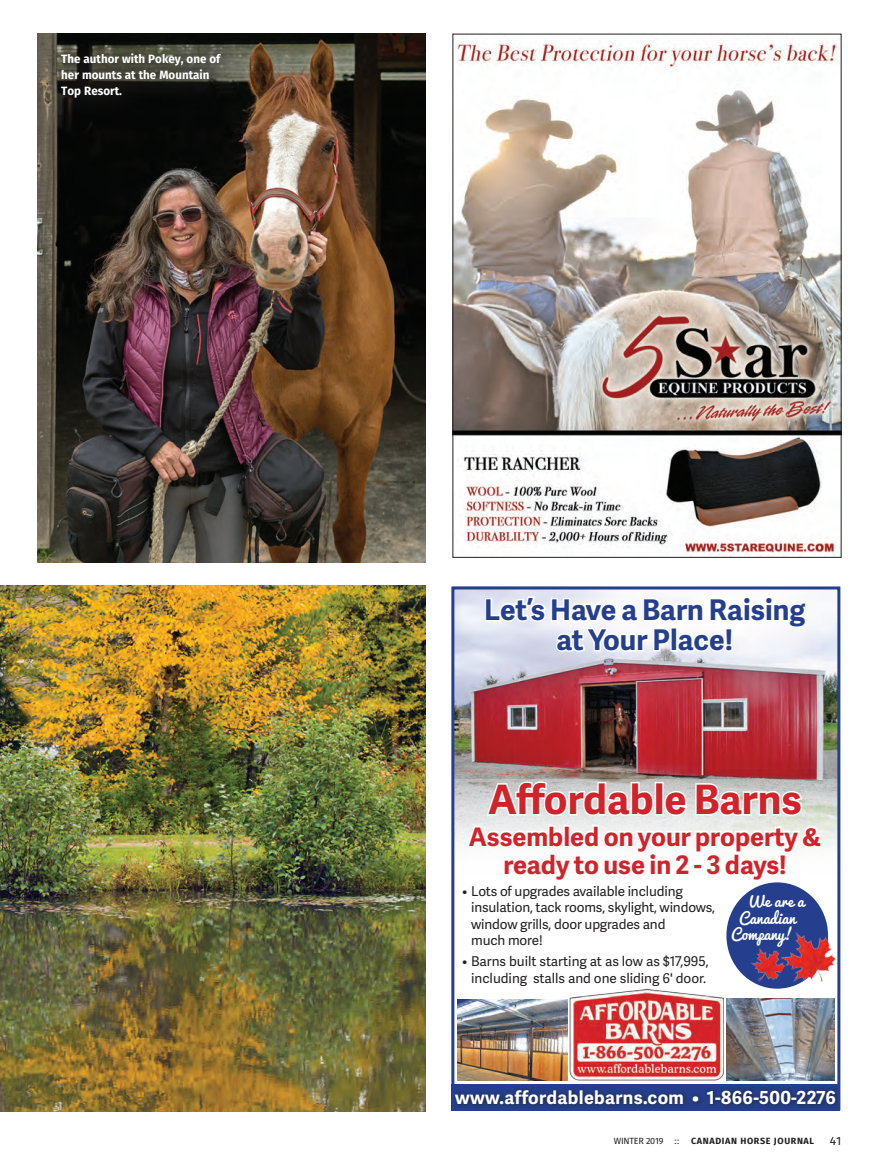
<style>
.page{position:relative;width:878px;height:1175px;background:#fff}
.page>*{position:absolute;margin:0;border:0;box-sizing:border-box;transform-origin:0 0}
.t1{font:700 40.5px "Adelle Sans";color:#d1232a}
.t2{font:700 28.5px/30px "Adelle Sans";color:#253f8e;text-align:center}
.t3{font:700 25.5px/28.5px "Adelle Sans";color:#d1232a;text-align:center}
.t4{font:700 18px "Adelle Sans";letter-spacing:.02em;color:#fff}
.t5{font:15px "Pacifico";color:#fff}
.t6{font:13.5px/16.5px "Adelle Sans";letter-spacing:-.01em;color:#231f20}
.t7{font:700 12px/15.8px "Fira Sans";color:#fff;scale:.96 1}
.t8{font:12px "Fira Sans";color:#231f20}
.t9{font:700 9px "Fira Sans";letter-spacing:.07em;color:#231f20}
.t10{font:9px "Fira Sans";letter-spacing:-.02em;color:#231f20}
</style>
<div class="page">
<img style="left:0;top:585px;width:425px;height:526px">
<img style="left:454px;top:38px;width:385px;height:517px">
<img style="left:726px;top:998px;width:108px;height:82px">
<img style="left:455px;top:590px;width:381px;height:189px">
<img style="left:457px;top:999px;width:110px;height:81px">
<div style="left:452px;top:1084px;width:387px;height:26px;background:#253f8e"></div>
<div style="left:451px;top:1085px;width:389px;height:24px;background:#231f20;opacity:.75"></div>
<svg style="left:455px;top:779px;width:381px;height:66px;background:#d8dad7"></svg>
<div style="left:451px;top:586px;width:389px;height:524px;border:3px solid #253f8e"></div>
<svg style="left:484px;top:780px;width:171px;height:37px"></svg>
<div style="left:654px;top:782px;width:9px;height:33px;border:3px solid #fff"></div>
<svg style="left:663px;top:781px;width:141px;height:36px"></svg>
<svg style="left:465px;top:823px;width:358px;height:25px"></svg>
<svg style="left:483px;top:595px;width:325px;height:58px"></svg>
<img style="left:569px;top:988px;width:154px;height:93px">
<div style="left:726px;top:882px;width:102px;height:106px;background:#253f8e;border-radius:50%"></div>
<img style="left:773px;top:921px;width:67px;height:72px">
<img style="left:744px;top:941px;width:45px;height:47px">
<img style="left:37px;top:34px;width:388px;height:528px">
<div style="left:44px;top:37px;width:200px;height:83px;background:#231f20;opacity:.75"></div>
<p class="t7" style="left:61px;top:51px;width:167px">The author with Pokey, one of her mounts at the Mountain<br>Top Resort.</p>
<p class="t2" style="left:484px;top:593px;width:322px">Let’s Have a Barn Raising at Your Place!</p>
<p class="t1" style="left:488px;top:770px;width:315px">Affordable Barns</p>
<p class="t3" style="left:469px;top:821px;width:354px">Assembled on your property &amp; ready to use in 2 - 3 days!</p>
<p class="t6" style="left:471px;top:882px;width:245px;text-indent:-9px">• Lots of upgrades available including insulation, tack rooms, skylight, windows, window grills, door upgrades and<br>much more!</p>
<p class="t6" style="left:462px;top:953px;width:248px;text-align:center">• Barns built starting at as low as $17,995, including stalls and one sliding 6' door.</p>
<p class="t5" style="left:747px;top:893px;width:58px">We are a</p>
<p class="t5" style="left:739px;top:909px;width:58px">Canadian</p>
<p class="t5" style="left:731px;top:926px;width:63px">Company!</p>
<p class="t4" style="left:455px;top:1084px;width:382px">www.affordablebarns.com • 1-866-500-2276</p>
<p class="t10" style="left:613px;top:1134px;width:67px">WINTER 2019 ::</p>
<p class="t9" style="left:691px;top:1134px;width:125px">CANADIAN HORSE JOURNAL</p>
<p class="t8" style="left:829px;top:1132px;width:13px">41</p>
</div>
